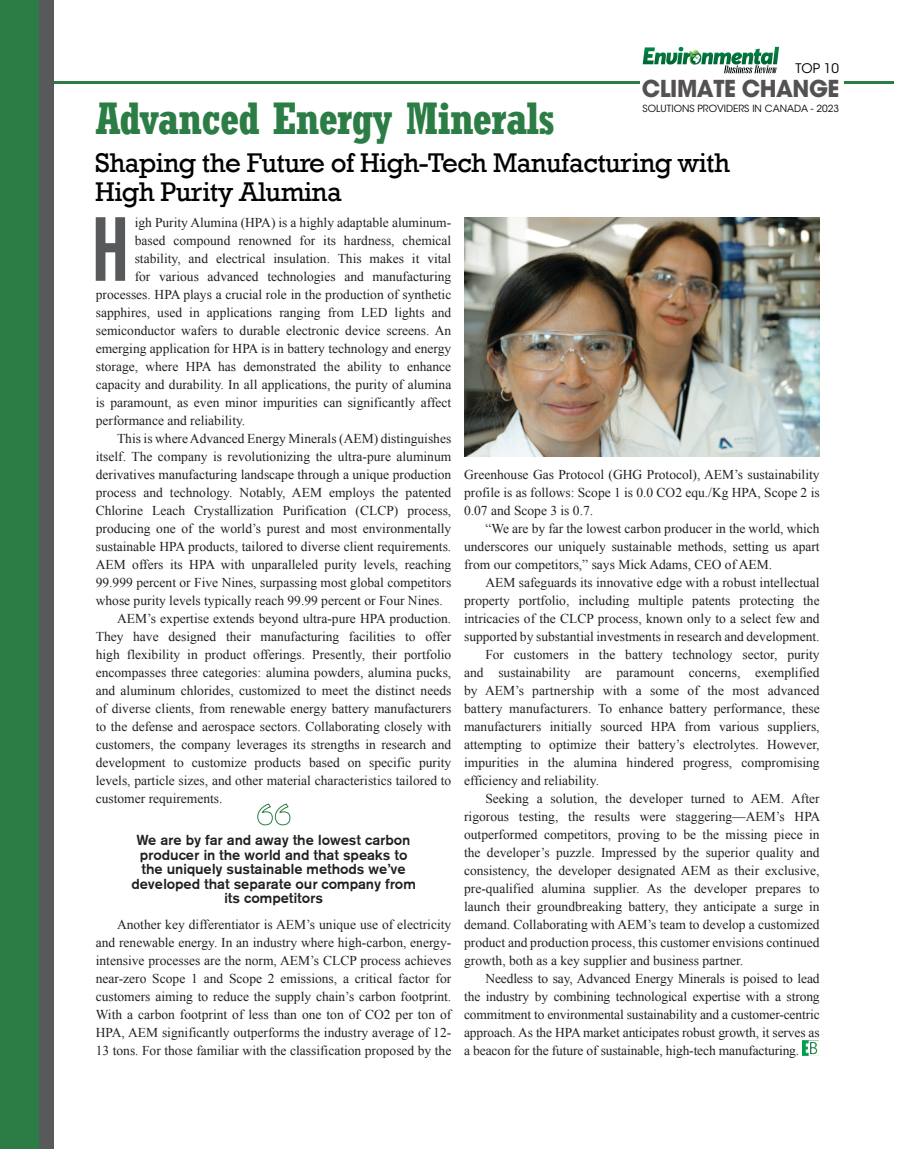
<style>
.page{position:relative;width:915px;height:1149px;background:#fff}
.page>*{position:absolute;margin:0;border:0;box-sizing:border-box;transform-origin:0 0}
.t1{font:90px "Alternate Gothic No 2 BT";color:#58595b}
.t2{font:700 condensed 44.7px "Rockwell";letter-spacing:-.02em;color:#2b7d45}
.t3{font:27.75px/29px "Rockwell";letter-spacing:-.02em;color:#010203}
.t4{font:700 23.1px "ITC Avant Garde Std";letter-spacing:-.02em;color:#535151;scale:.96 1}
.t5{font:500 14.4px/14.4px "A750 Sans";letter-spacing:.02em;color:#231f20;text-align:center}
.t6{font:13.5px/18px "Times New Roman";color:#231f20;text-align:justify}
.t7{font:13.2px "ITC Avant Garde Std";color:#030505}
.t8{font:9.9px "ITC Avant Garde Std";color:#0b0e0f}
</style>
<div class="page">
<img style="left:802px;top:1040px;width:16px;height:14px">
<hr style="left:21px;top:81px;width:872px;height:2px;background:#2b7d45">
<div style="left:33px;top:0;width:21px;height:1148px;background:#58595b"></div>
<div style="left:0;top:0;width:38px;height:1148px;background:#2b7d45"></div>
<div style="left:639px;top:41px;width:204px;height:76px;background:#fff"></div>
<svg style="left:642px;top:47px;width:136px;height:26px"></svg>
<svg style="left:257px;top:803px;width:33px;height:22px"></svg>
<img style="left:464px;top:217px;width:355px;height:239px">
<h2 class="t2" style="left:96px;top:91px;width:460px">Advanced Energy Minerals</h2>
<p class="t7" style="left:795px;top:60px;width:45px">TOP 10</p>
<h3 class="t4" style="left:641px;top:73px;width:207px">CLIMATE CHANGE</h3>
<p class="t8" style="left:642px;top:102px;width:198px">SOLUTIONS PROVIDERS IN CANADA - 2023</p>
<h3 class="t3" style="left:95px;top:149px;width:636px">Shaping the Future of High-Tech Manufacturing with<br>High Purity Alumina</h3>
<h1 class="t1" style="left:91px;top:199px;width:41px">H</h1>
<p class="t6" style="left:135px;top:213px;width:318px">igh Purity Alumina (HPA) is a highly adaptable aluminum-</p>
<p class="t6" style="left:135px;top:231px;width:318px">based compound renowned for its hardness, chemical</p>
<p class="t6" style="left:135px;top:249px;width:318px">stability, and electrical insulation. This makes it vital</p>
<p class="t6" style="left:135px;top:267px;width:318px">for various advanced technologies and manufacturing</p>
<p class="t6" style="left:96px;top:285px;width:357px">processes. HPA plays a crucial role in the production of synthetic</p>
<p class="t6" style="left:96px;top:303px;width:357px">sapphires, used in applications ranging from LED lights and</p>
<p class="t6" style="left:96px;top:321px;width:357px">semiconductor wafers to durable electronic device screens. An</p>
<p class="t6" style="left:96px;top:339px;width:357px">emerging application for HPA is in battery technology and energy</p>
<p class="t6" style="left:96px;top:357px;width:357px">storage, where HPA has demonstrated the ability to enhance</p>
<p class="t6" style="left:96px;top:375px;width:357px">capacity and durability. In all applications, the purity of alumina</p>
<p class="t6" style="left:96px;top:393px;width:357px">is paramount, as even minor impurities can significantly affect</p>
<p class="t6" style="left:96px;top:411px;width:151px">performance and reliability.</p>
<p class="t6" style="left:117px;top:429px;width:335px">This is where Advanced Energy Minerals (AEM) distinguishes</p>
<p class="t6" style="left:96px;top:447px;width:357px">itself. The company is revolutionizing the ultra-pure aluminum</p>
<p class="t6" style="left:96px;top:465px;width:357px">derivatives manufacturing landscape through a unique production</p>
<p class="t6" style="left:96px;top:483px;width:357px">process and technology. Notably, AEM employs the patented</p>
<p class="t6" style="left:96px;top:501px;width:357px">Chlorine Leach Crystallization Purification (CLCP) process,</p>
<p class="t6" style="left:96px;top:519px;width:357px">producing one of the world’s purest and most environmentally</p>
<p class="t6" style="left:96px;top:537px;width:357px">sustainable HPA products, tailored to diverse client requirements.</p>
<p class="t6" style="left:96px;top:555px;width:357px">AEM offers its HPA with unparalleled purity levels, reaching</p>
<p class="t6" style="left:96px;top:573px;width:357px">99.999 percent or Five Nines, surpassing most global competitors</p>
<p class="t6" style="left:96px;top:591px;width:348px">whose purity levels typically reach 99.99 percent or Four Nines.</p>
<p class="t6" style="left:117px;top:609px;width:336px">AEM’s expertise extends beyond ultra-pure HPA production.</p>
<p class="t6" style="left:96px;top:627px;width:357px">They have designed their manufacturing facilities to offer</p>
<p class="t6" style="left:96px;top:645px;width:357px">high flexibility in product offerings. Presently, their portfolio</p>
<p class="t6" style="left:96px;top:663px;width:357px">encompasses three categories: alumina powders, alumina pucks,</p>
<p class="t6" style="left:96px;top:681px;width:357px">and aluminum chlorides, customized to meet the distinct needs</p>
<p class="t6" style="left:96px;top:699px;width:357px">of diverse clients, from renewable energy battery manufacturers</p>
<p class="t6" style="left:96px;top:717px;width:357px">to the defense and aerospace sectors. Collaborating closely with</p>
<p class="t6" style="left:96px;top:735px;width:357px">customers, the company leverages its strengths in research and</p>
<p class="t6" style="left:96px;top:753px;width:357px">development to customize products based on specific purity</p>
<p class="t6" style="left:96px;top:771px;width:357px">levels, particle sizes, and other material characteristics tailored to</p>
<p class="t6" style="left:96px;top:789px;width:128px">customer requirements.</p>
<p class="t5" style="left:132px;top:832px;width:285px">We are by far and away the lowest carbon producer in the world and that speaks to the uniquely sustainable methods we’ve developed that separate our company from its competitors</p>
<p class="t6" style="left:96px;top:915px;width:357px;text-indent:21px">Another key differentiator is AEM’s unique use of electricity and renewable energy. In an industry where high-carbon, energy&shy;intensive processes are the norm, AEM’s CLCP process achieves near-zero Scope 1 and Scope 2 emissions, a critical factor for customers aiming to reduce the supply chain’s carbon footprint.<br>With a carbon footprint of less than one ton of CO2 per ton of HPA, AEM significantly outperforms the industry average of 12- 13 tons. For those familiar with the classification proposed by the</p>
<p class="t6" style="left:464px;top:465px;width:357px">Greenhouse Gas Protocol (GHG Protocol), AEM’s sustainability profile is as follows: Scope 1 is 0.0 CO2 equ./Kg HPA, Scope 2 is 0.07 and Scope 3 is 0.7.</p>
<p class="t6" style="left:464px;top:519px;width:357px;text-indent:21px">“We are by far the lowest carbon producer in the world, which underscores our uniquely sustainable methods, setting us apart from our competitors,” says Mick Adams, CEO of AEM.</p>
<p class="t6" style="left:485px;top:573px;width:336px">AEM safeguards its innovative edge with a robust intellectual</p>
<p class="t6" style="left:464px;top:591px;width:357px">property portfolio, including multiple patents protecting the</p>
<p class="t6" style="left:464px;top:609px;width:357px">intricacies of the CLCP process, known only to a select few and</p>
<p class="t6" style="left:464px;top:627px;width:357px">supported by substantial investments in research and development.</p>
<p class="t6" style="left:485px;top:645px;width:335px">For customers in the battery technology sector, purity</p>
<p class="t6" style="left:464px;top:663px;width:357px">and sustainability are paramount concerns, exemplified</p>
<p class="t6" style="left:464px;top:681px;width:357px">by AEM’s partnership with a some of the most advanced</p>
<p class="t6" style="left:464px;top:699px;width:357px">battery manufacturers. To enhance battery performance, these</p>
<p class="t6" style="left:464px;top:717px;width:357px">manufacturers initially sourced HPA from various suppliers,</p>
<p class="t6" style="left:464px;top:735px;width:357px">attempting to optimize their battery’s electrolytes. However,</p>
<p class="t6" style="left:464px;top:753px;width:357px">impurities in the alumina hindered progress, compromising</p>
<p class="t6" style="left:464px;top:771px;width:136px">efficiency and reliability.</p>
<p class="t6" style="left:485px;top:789px;width:336px">Seeking a solution, the developer turned to AEM. After</p>
<p class="t6" style="left:464px;top:807px;width:357px">rigorous testing, the results were staggering—AEM’s HPA</p>
<p class="t6" style="left:464px;top:824px;width:357px">outperformed competitors, proving to be the missing piece in</p>
<p class="t6" style="left:464px;top:842px;width:357px">the developer’s puzzle. Impressed by the superior quality and</p>
<p class="t6" style="left:464px;top:860px;width:357px">consistency, the developer designated AEM as their exclusive,</p>
<p class="t6" style="left:464px;top:878px;width:357px">pre-qualified alumina supplier. As the developer prepares to</p>
<p class="t6" style="left:464px;top:896px;width:357px">launch their groundbreaking battery, they anticipate a surge in</p>
<p class="t6" style="left:464px;top:914px;width:357px">demand. Collaborating with AEM’s team to develop a customized</p>
<p class="t6" style="left:464px;top:932px;width:357px">product and production process, this customer envisions continued</p>
<p class="t6" style="left:464px;top:950px;width:280px">growth, both as a key supplier and business partner.</p>
<p class="t6" style="left:485px;top:968px;width:335px">Needless to say, Advanced Energy Minerals is poised to lead</p>
<p class="t6" style="left:464px;top:986px;width:357px">the industry by combining technological expertise with a strong</p>
<p class="t6" style="left:464px;top:1004px;width:357px">commitment to environmental sustainability and a customer-centric</p>
<p class="t6" style="left:464px;top:1022px;width:357px">approach. As the HPA market anticipates robust growth, it serves as</p>
<p class="t6" style="left:464px;top:1040px;width:336px">a beacon for the future of sustainable, high-tech manufacturing.</p>
</div>
